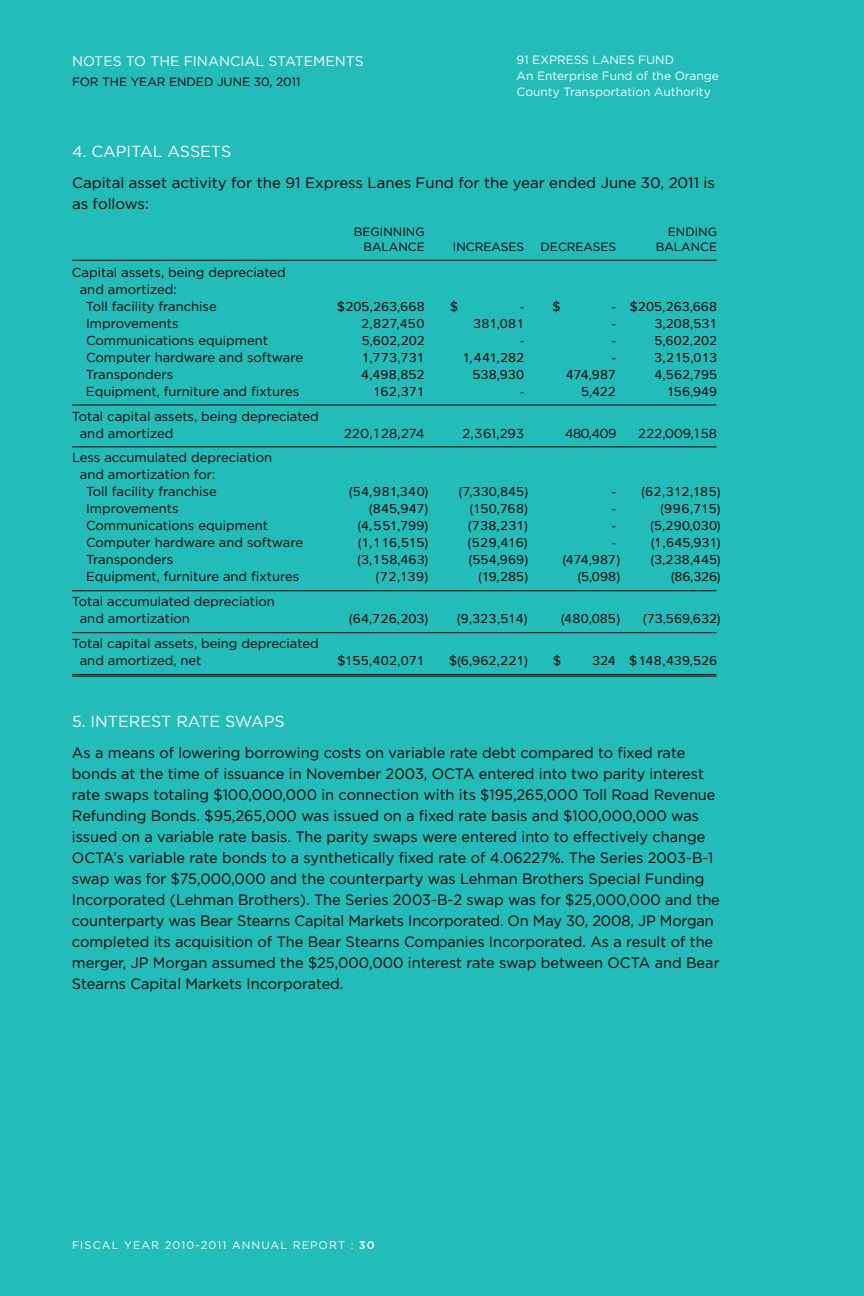
<style>
.page{position:relative;width:864px;height:1296px;background:#22bcb9}
.page>*{position:absolute;margin:0;border:0;box-sizing:border-box;transform-origin:0 0}
.t1{font:16px "Gotham";color:#fff}
.t2{font:15px/21px "Gotham";color:#000}
.t3{font:14px "Gotham";color:#fff}
.t4{font:13.4px "Proxima Nova";letter-spacing:.01em;color:#000}
.t5{font:13px/17px "Gotham";color:#000}
.t6{font:13px "Gotham";letter-spacing:.02em;color:#000}
.t7{font:12px/16px "Gotham";color:#fff}
.t8{font:12px "Gotham";color:#000}
.t9{font:11px "Gotham";letter-spacing:.1em;color:#fff}
.s1{font-weight:500}
</style>
<div class="page">
<hr style="left:72px;top:260px;width:644px;height:1px;background:#000">
<hr style="left:72px;top:405px;width:644px;height:1px;background:#000">
<hr style="left:72px;top:446px;width:644px;height:1px;background:#000">
<hr style="left:72px;top:590px;width:644px;height:1px;background:#000">
<hr style="left:72px;top:632px;width:644px;height:1px;background:#000">
<hr style="left:72px;top:674px;width:644px;height:1px;background:#000">
<hr style="left:72px;top:676px;width:644px;height:1px;background:#000">
<p class="t3" style="left:72px;top:53px;width:293px">NOTES TO THE FINANCIAL STATEMENTS</p>
<p class="t8" style="left:72px;top:75px;width:230px">FOR THE YEAR ENDED JUNE 30, 2011</p>
<p class="t7" style="left:517px;top:52px;width:204px">91 EXPRESS LANES FUND<br>An Enterprise Fund of the Orange<br>County Transportation Authority</p>
<p class="t1" style="left:72px;top:143px;width:161px">4. CAPITAL ASSETS</p>
<p class="t2" style="left:72px;top:172px;width:644px">Capital asset activity for the 91 Express Lanes Fund for the year ended June 30, 2011 is as follows:</p>
<p class="t8" style="left:354px;top:225px;width:72px">BEGINNING</p>
<p class="t8" style="left:668px;top:225px;width:51px">ENDING</p>
<p class="t8" style="left:363px;top:240px;width:63px">BALANCE</p>
<p class="t8" style="left:453px;top:240px;width:73px">INCREASES</p>
<p class="t8" style="left:541px;top:240px;width:77px">DECREASES</p>
<p class="t8" style="left:656px;top:240px;width:63px">BALANCE</p>
<p class="t5" style="left:80px;top:263px;width:207px;text-indent:-8px">Capital assets, being depreciated and amortized:</p>
<p class="t5" style="left:86px;top:297px;width:132px">Toll facility franchise</p>
<p class="t4" style="left:337px;top:300px;width:89px">$205,263,668</p>
<p class="t4" style="left:450px;top:300px;width:9px">$</p>
<p class="t4" style="left:520px;top:300px;width:6px">-</p>
<p class="t4" style="left:553px;top:300px;width:9px">$</p>
<p class="t4" style="left:612px;top:300px;width:107px">- $205,263,668</p>
<p class="t5" style="left:86px;top:314px;width:94px">Improvements</p>
<p class="t4" style="left:361px;top:317px;width:65px">2,827,450</p>
<p class="t4" style="left:473px;top:317px;width:52px">381,081</p>
<p class="t4" style="left:612px;top:317px;width:6px">-</p>
<p class="t4" style="left:654px;top:317px;width:64px">3,208,531</p>
<p class="t5" style="left:86px;top:331px;width:184px">Communications equipment</p>
<p class="t4" style="left:362px;top:334px;width:64px">5,602,202</p>
<p class="t4" style="left:520px;top:334px;width:6px">-</p>
<p class="t4" style="left:612px;top:334px;width:6px">-</p>
<p class="t4" style="left:655px;top:334px;width:64px">5,602,202</p>
<p class="t5" style="left:86px;top:348px;width:219px">Computer hardware and software</p>
<p class="t4" style="left:362px;top:351px;width:64px">1,773,731</p>
<p class="t4" style="left:462px;top:351px;width:64px">1,441,282</p>
<p class="t4" style="left:612px;top:351px;width:6px">-</p>
<p class="t4" style="left:654px;top:351px;width:65px">3,215,013</p>
<p class="t5" style="left:86px;top:365px;width:89px">Transponders</p>
<p class="t4" style="left:361px;top:368px;width:65px">4,498,852</p>
<p class="t4" style="left:472px;top:368px;width:53px">538,930</p>
<p class="t4" style="left:566px;top:368px;width:52px">474,987</p>
<p class="t4" style="left:655px;top:368px;width:64px">4,562,795</p>
<p class="t5" style="left:86px;top:382px;width:215px">Equipment, furniture and fixtures</p>
<p class="t4" style="left:373px;top:385px;width:53px">162,371</p>
<p class="t4" style="left:520px;top:385px;width:6px">-</p>
<p class="t4" style="left:581px;top:385px;width:36px">5,422</p>
<p class="t4" style="left:666px;top:385px;width:52px">156,949</p>
<p class="t5" style="left:80px;top:407px;width:241px;text-indent:-8px">Total capital assets, being depreciated and amortized</p>
<p class="t5" style="left:344px;top:424px;width:82px">220,1 28,274</p>
<p class="t5" style="left:462px;top:424px;width:63px">2,361,293</p>
<p class="t5" style="left:565px;top:424px;width:53px">480,409</p>
<p class="t6" style="left:638px;top:426px;width:80px">222,009,158</p>
<p class="t5" style="left:80px;top:449px;width:194px;text-indent:-8px">Less accumulated depreciation and amortization for:</p>
<p class="t5" style="left:86px;top:483px;width:132px">Toll facility franchise</p>
<p class="t4" style="left:349px;top:486px;width:81px">(54,981,340)</p>
<p class="t4" style="left:459px;top:486px;width:71px">(7,330,845)</p>
<p class="t4" style="left:612px;top:486px;width:110px">- (62,312,185)</p>
<p class="t5" style="left:86px;top:500px;width:94px">Improvements</p>
<p class="t4" style="left:369px;top:503px;width:61px">(845,947)</p>
<p class="t4" style="left:470px;top:503px;width:59px">(150,768)</p>
<p class="t4" style="left:612px;top:503px;width:6px">-</p>
<p class="t4" style="left:660px;top:503px;width:62px">(996,715)</p>
<p class="t5" style="left:86px;top:517px;width:184px">Communications equipment</p>
<p class="t4" style="left:358px;top:520px;width:72px">(4,551,799)</p>
<p class="t4" style="left:468px;top:520px;width:61px">(738,231)</p>
<p class="t4" style="left:612px;top:520px;width:6px">-</p>
<p class="t4" style="left:650px;top:520px;width:71px">(5,290,030)</p>
<p class="t5" style="left:86px;top:534px;width:219px">Computer hardware and software</p>
<p class="t4" style="left:358px;top:537px;width:72px">(1,116,515)</p>
<p class="t4" style="left:468px;top:537px;width:61px">(529,416)</p>
<p class="t4" style="left:612px;top:537px;width:6px">-</p>
<p class="t4" style="left:651px;top:537px;width:71px">(1,645,931)</p>
<p class="t5" style="left:86px;top:551px;width:89px">Transponders</p>
<p class="t4" style="left:358px;top:554px;width:72px">(3,158,463)</p>
<p class="t4" style="left:469px;top:554px;width:61px">(554,969)</p>
<p class="t4" style="left:563px;top:554px;width:59px">(474,987)</p>
<p class="t4" style="left:651px;top:554px;width:71px">(3,238,445)</p>
<p class="t5" style="left:86px;top:568px;width:215px">Equipment, furniture and fixtures</p>
<p class="t4" style="left:376px;top:571px;width:54px">(72,139)</p>
<p class="t4" style="left:479px;top:571px;width:51px">(19,285)</p>
<p class="t4" style="left:578px;top:571px;width:44px">(5,098)</p>
<p class="t4" style="left:671px;top:571px;width:51px">(86,326)</p>
<p class="t5" style="left:80px;top:593px;width:197px;text-indent:-8px">Total accumulated depreciation and amortization</p>
<p class="t4" style="left:349px;top:613px;width:80px">(64,726,203)</p>
<p class="t4" style="left:457px;top:613px;width:72px">(9,323,514)</p>
<p class="t4" style="left:561px;top:613px;width:60px">(480,085)</p>
<p class="t4" style="left:643px;top:613px;width:79px">(73,569,632)</p>
<p class="t5" style="left:80px;top:635px;width:241px;text-indent:-8px">Total capital assets, being depreciated and amortized, net</p>
<p class="t4" style="left:337px;top:655px;width:89px">$155,402,071</p>
<p class="t4" style="left:449px;top:655px;width:80px">$(6,962,221)</p>
<p class="t4" style="left:553px;top:655px;width:9px">$</p>
<p class="t4" style="left:592px;top:655px;width:126px">324 $148,439,526</p>
<p class="t1" style="left:72px;top:713px;width:214px">5. INTEREST RATE SWAPS</p>
<p class="t2" style="left:72px;top:742px;width:649px">As a means of lowering borrowing costs on variable rate debt compared to fixed rate bonds at the time of issuance in November 2003, OCTA entered into two parity interest rate swaps totaling $100,000,000 in connection with its $195,265,000 Toll Road Revenue Refunding Bonds. $95,265,000 was issued on a fixed rate basis and $100,000,000 was issued on a variable rate basis. The parity swaps were entered into to effectively change OCTA’s variable rate bonds to a synthetically fixed rate of 4.06227%. The Series 2003-B-1 swap was for $75,000,000 and the counterparty was Lehman Brothers Special Funding Incorporated (Lehman Brothers). The Series 2003-B-2 swap was for $25,000,000 and the counterparty was Bear Stearns Capital Markets Incorporated. On May 30, 2008, JP Morgan completed its acquisition of The Bear Stearns Companies Incorporated. As a result of the merger, JP Morgan assumed the $25,000,000 interest rate swap between OCTA and Bear Stearns Capital Markets Incorporated.</p>
<p class="t9" style="left:72px;top:1239px;width:304px">FISCAL YEAR 2010-2011 ANNUAL REPORT : <span class="s1">30</span></p>
</div>
